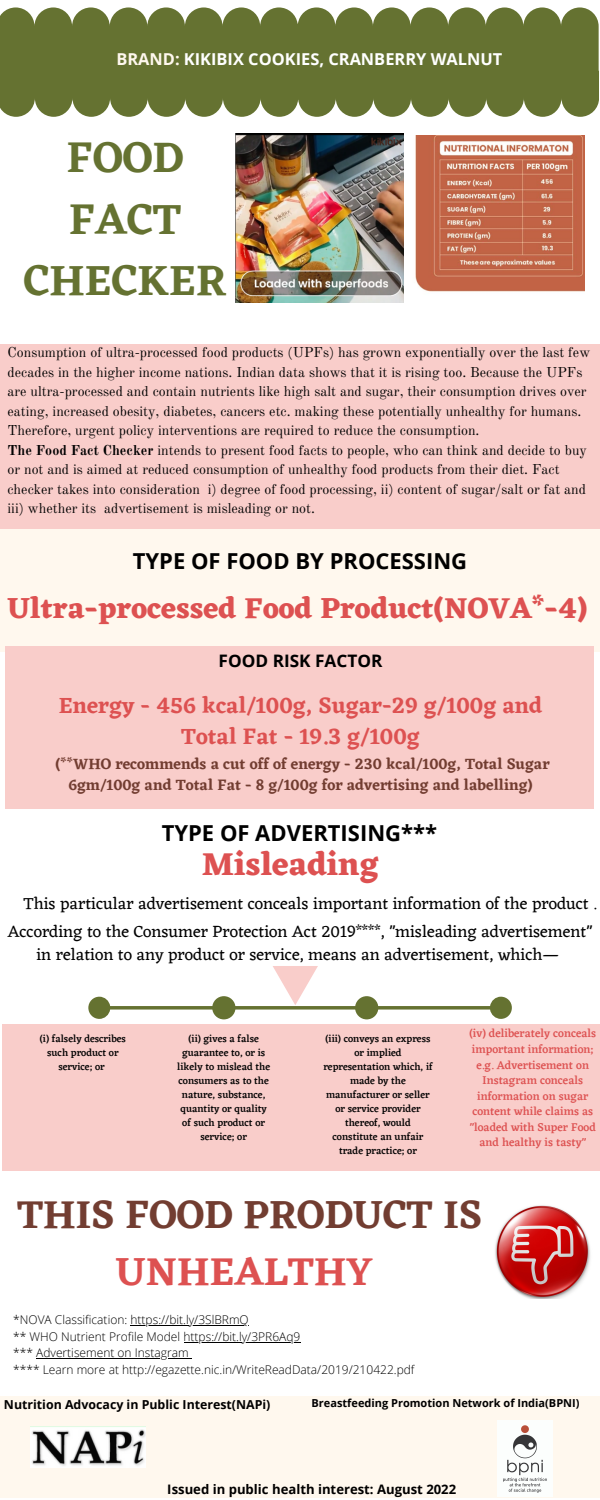
<style>
.page{position:relative;width:600px;height:1500px;background:#fff}
.page>*{position:absolute;margin:0;border:0;box-sizing:border-box;transform-origin:0 0}
.t1{font:600 44px/61.5px "Eczar";color:#657231;text-align:center}
.t2{font:600 40.5px "Eczar";color:#723d31}
.t3{font:600 40.5px "Eczar";color:#dd5151}
.t4{font:700 33px "Eczar";color:#dd5151}
.t5{font:700 30px "Eczar";color:#dd5151}
.t6{font:600 22.9px/31.4px "Eczar";color:#dd5151;text-align:center}
.t7{font:700 22px "Open Sans";color:#000}
.t8{font:700 17.2px "Open Sans";color:#000}
.t9{font:17px/23.2px "Eczar";color:#000;text-align:center}
.t10{font:700 16.4px "Open Sans";color:#fff}
.t11{font:600 15.5px/21.2px "Eczar";color:#723d31;text-align:center}
.t12{font:14px/19.5px "Old Standard";color:#000}
.t13{font:700 13.1px "Open Sans";color:#000}
.t14{font:700 12.4px "Open Sans";color:#000}
.t15{font:300 12px/16.5px "Open Sans";color:#000}
.t16{font:500 11.6px/15.6px "Eczar";color:#dd5151;text-align:center}
.t17{font:700 11px "Open Sans";color:#000}
.t18{font:500 10.2px/14px "Eczar";color:#000;text-align:center}
.s1{color:#fff8ee}
.s2{font-weight:700}
</style>
<div class="page">
<div style="left:0;top:344px;width:600px;height:193px;background:#f9cdca"></div>
<svg style="left:0;top:7px;width:599px;height:110px;background:#717d41"></svg>
<div style="left:0;top:529px;width:600px;height:123px;background:#fff8ee"></div>
<div style="left:5px;top:646px;width:589px;height:163px;background:#f9cdca"></div>
<svg style="left:88px;top:966px;width:424px;height:53px"></svg>
<div style="left:2px;top:1024px;width:598px;height:147px;background:#f9cdca"></div>
<div style="left:355px;top:996px;width:23px;height:23px;background:#657231;border-radius:50%"></div>
<div style="left:0;top:1396px;width:600px;height:102px;background:#fff8ee"></div>
<img style="left:30px;top:1427px;width:116px;height:41px">
<img style="left:498px;top:1421px;width:54px;height:76px">
<img style="left:495px;top:1205px;width:95px;height:93px">
<img style="left:415px;top:135px;width:170px;height:157px">
<img style="left:235px;top:134px;width:168px;height:168px">
<hr style="left:131px;top:1325px;width:118px;height:1px;background:#000">
<hr style="left:184px;top:1342px;width:117px;height:1px;background:#000">
<hr style="left:36px;top:1358px;width:153px;height:1px;background:#000">
<p class="t10" style="left:116px;top:48px;width:387px"><span class="s1">BRAND:</span> KIKIBIX COOKIES, CRANBERRY WALNUT</p>
<h1 class="t1" style="left:24px;top:126px;width:204px">FOOD<br>FACT<br>CHECKER</h1>
<p class="t12" style="left:8px;top:343px;width:584px">Consumption of ultra-processed food products (UPFs) has grown exponentially over the last few decades in the higher income nations. Indian data shows that it is rising too. Because the UPFs are ultra-processed and contain nutrients like high salt and sugar, their consumption drives over eating, increased obesity, diabetes, cancers etc. making these potentially unhealthy for humans.<br>Therefore, urgent policy interventions are required to reduce the consumption.<br><span class="s2">The Food Fact Checker</span> intends to present food facts to people, who can think and decide to buy or not and is aimed at reduced consumption of unhealthy food products from their diet. Fact checker takes into consideration i) degree of food processing, ii) content of sugar/salt or fat and iii) whether its advertisement is misleading or not.</p>
<h3 class="t7" style="left:133px;top:545px;width:336px">TYPE OF FOOD BY PROCESSING</h3>
<h3 class="t5" style="left:8px;top:590px;width:582px">Ultra-processed Food Product(NOVA*-4)</h3>
<p class="t8" style="left:219px;top:649px;width:165px">FOOD RISK FACTOR</p>
<h3 class="t6" style="left:59px;top:689px;width:485px">Energy - 456 kcal/100g, Sugar-29 g/100g and<br>Total Fat - 19.3 g/100g</h3>
<p class="t11" style="left:56px;top:753px;width:496px">(**WHO recommends a cut off of energy - 230 kcal/100g, Total Sugar<br>6gm/100g and Total Fat - 8 g/100g for advertising and labelling)</p>
<h3 class="t7" style="left:162px;top:818px;width:277px">TYPE OF ADVERTISING***</h3>
<h3 class="t4" style="left:202px;top:844px;width:179px">Misleading</h3>
<p class="t9" style="left:24px;top:891px;width:575px">This particular advertisement conceals important information of the product .</p>
<p class="t9" style="left:8px;top:919px;width:586px">According to the Consumer Protection Act 2019****, "misleading advertisement" in relation to any product or service, means an advertisement, which—</p>
<p class="t18" style="left:40px;top:1031px;width:88px">(i) falsely describes such product or service; or</p>
<p class="t16" style="left:469px;top:1026px;width:128px">(iv) deliberately conceals important information; e.g. Advertisement on<br>Instagram conceals information on sugar content while claims as "loaded with Super Food and healthy is tasty"</p>
<p class="t18" style="left:177px;top:1031px;width:94px">(ii) gives a false guarantee to, or is likely to mislead the consumers as to the nature, substance, quantity or quality of such product or service; or</p>
<p class="t18" style="left:323px;top:1031px;width:111px">(iii) conveys an express or implied representation which, if made by the manufacturer or seller or service provider thereof, would constitute an unfair trade practice; or</p>
<h2 class="t2" style="left:17px;top:1191px;width:467px">THIS FOOD PRODUCT IS</h2>
<h2 class="t3" style="left:116px;top:1247px;width:258px">UNHEALTHY</h2>
<p class="t15" style="left:13px;top:1312px;width:403px">*NOVA Classification: https://bit.ly/3SlBRmQ<br>** WHO Nutrient Profile Model https://bit.ly/3PR6Aq9<br>*** Advertisement on Instagram<br>**** Learn more at http://egazette.nic.in/WriteReadData/2019/210422.pdf</p>
<p class="t14" style="left:4px;top:1395px;width:268px">Nutrition Advocacy in Public Interest(NAPi)</p>
<p class="t17" style="left:312px;top:1395px;width:270px">Breastfeeding Promotion Network of India(BPNI)</p>
<p class="t13" style="left:167px;top:1480px;width:290px">Issued in public health interest: August 2022</p>
</div>
